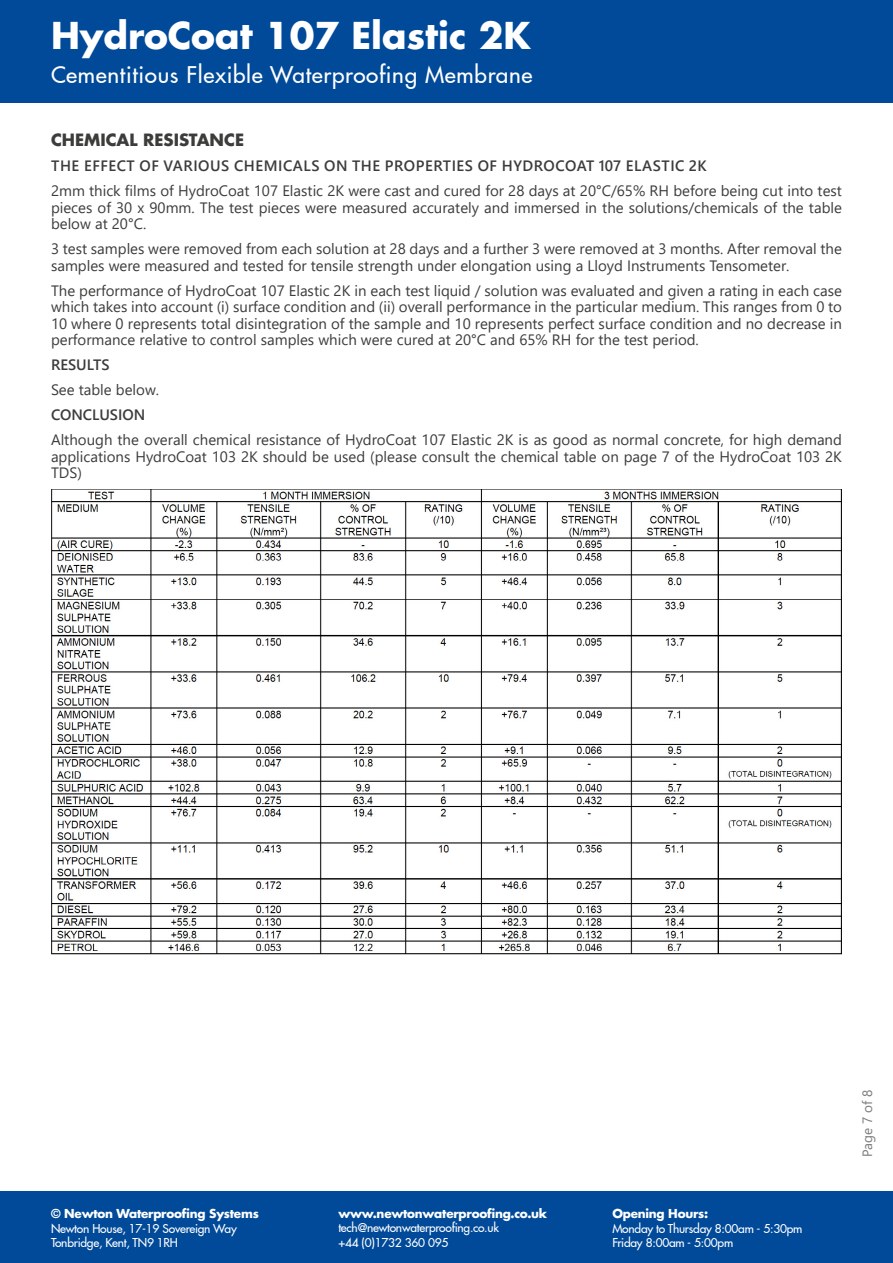
<style>
.page{position:relative;width:893px;height:1263px;background:#fff}
.page>*{position:absolute;margin:0;border:0;box-sizing:border-box;transform-origin:0 0}
.t1{font:700 36px "Futura LT Pro";color:#fff}
.t2{font:500 22.5px "Futura LT Pro";letter-spacing:.03em;color:#fff}
.t3{font:700 16.5px "Futura LT Pro";color:#3c3c3b}
.t4{font:15px/16.5px "Segoe UI";color:#3c3c3b;text-align:justify}
.t5{font:600 15px "Segoe UI";letter-spacing:.035em;color:#3c3c3b}
.t6{font:600 15px "Segoe UI";color:#3c3c3b}
.t7{font:13.5px "Segoe UI";color:#7b7b7b}
.t8{font:500 12px/14.4px "Futura LT Pro";letter-spacing:-.02em;color:#fff}
.t9{font:700 12px "Futura LT Pro";letter-spacing:-.02em;color:#fff}
</style>
<div class="page">
<div style="left:0;top:0;width:893px;height:103px;background:#014a99"></div>
<div style="left:0;top:1191px;width:893px;height:72px;background:#014a99"></div>
<img style="left:51px;top:490px;width:791px;height:465px">
<h1 class="t1" style="left:51px;top:8px;width:481px">HydroCoat 107 Elastic 2K</h1>
<h2 class="t2" style="left:51px;top:58px;width:483px">Cementitious Flexible Waterproofing Membrane</h2>
<p class="t3" style="left:51px;top:127px;width:195px">CHEMICAL RESISTANCE</p>
<p class="t5" style="left:51px;top:152px;width:657px">THE EFFECT OF VARIOUS CHEMICALS ON THE PROPERTIES OF HYDROCOAT 107 ELASTIC 2K</p>
<p class="t4" style="left:51px;top:181px;width:792px">2mm thick films of HydroCoat 107 Elastic 2K were cast and cured for 28 days at 20°C/65% RH before being cut into test pieces of 30 x 90mm. The test pieces were measured accurately and immersed in the solutions/chemicals of the table below at 20°C.</p>
<p class="t4" style="left:51px;top:239px;width:792px">3 test samples were removed from each solution at 28 days and a further 3 were removed at 3 months. After removal the samples were measured and tested for tensile strength under elongation using a Lloyd Instruments Tensometer.</p>
<p class="t4" style="left:51px;top:281px;width:792px">The performance of HydroCoat 107 Elastic 2K in each test liquid / solution was evaluated and given a rating in each case which takes into account (i) surface condition and (ii) overall performance in the particular medium. This ranges from 0 to 10 where 0 represents total disintegration of the sample and 10 represents perfect surface condition and no decrease in performance relative to control samples which were cured at 20°C and 65% RH for the test period.</p>
<p class="t6" style="left:51px;top:351px;width:60px">RESULTS</p>
<p class="t4" style="left:51px;top:380px;width:110px">See table below.</p>
<p class="t6" style="left:51px;top:401px;width:96px">CONCLUSION</p>
<p class="t4" style="left:51px;top:430px;width:792px">Although the overall chemical resistance of HydroCoat 107 Elastic 2K is as good as normal concrete, for high demand applications HydroCoat 103 2K should be used (please consult the chemical table on page 7 of the HydroCoat 103 2K TDS)</p>
<p class="t9" style="left:51px;top:1204px;width:209px">© Newton Waterproofing Systems</p>
<p class="t8" style="left:51px;top:1220px;width:187px">Newton House, 17-19 Sovereign Way<br>Tonbridge, Kent, TN9 1RH</p>
<p class="t9" style="left:338px;top:1204px;width:210px">www.newtonwaterproofing.co.uk</p>
<p class="t8" style="left:338px;top:1220px;width:162px">tech@newtonwaterproofing.co.uk +44 (0)1732 360 095</p>
<p class="t9" style="left:612px;top:1204px;width:97px">Opening Hours:</p>
<p class="t8" style="left:612px;top:1220px;width:192px">Monday to Thursday 8:00am - 5:30pm<br>Friday 8:00am - 5:00pm</p>
<p class="t7" style="left:854px;top:1157px;width:68px;rotate:-90deg">Page 7 of 8</p>
</div>
